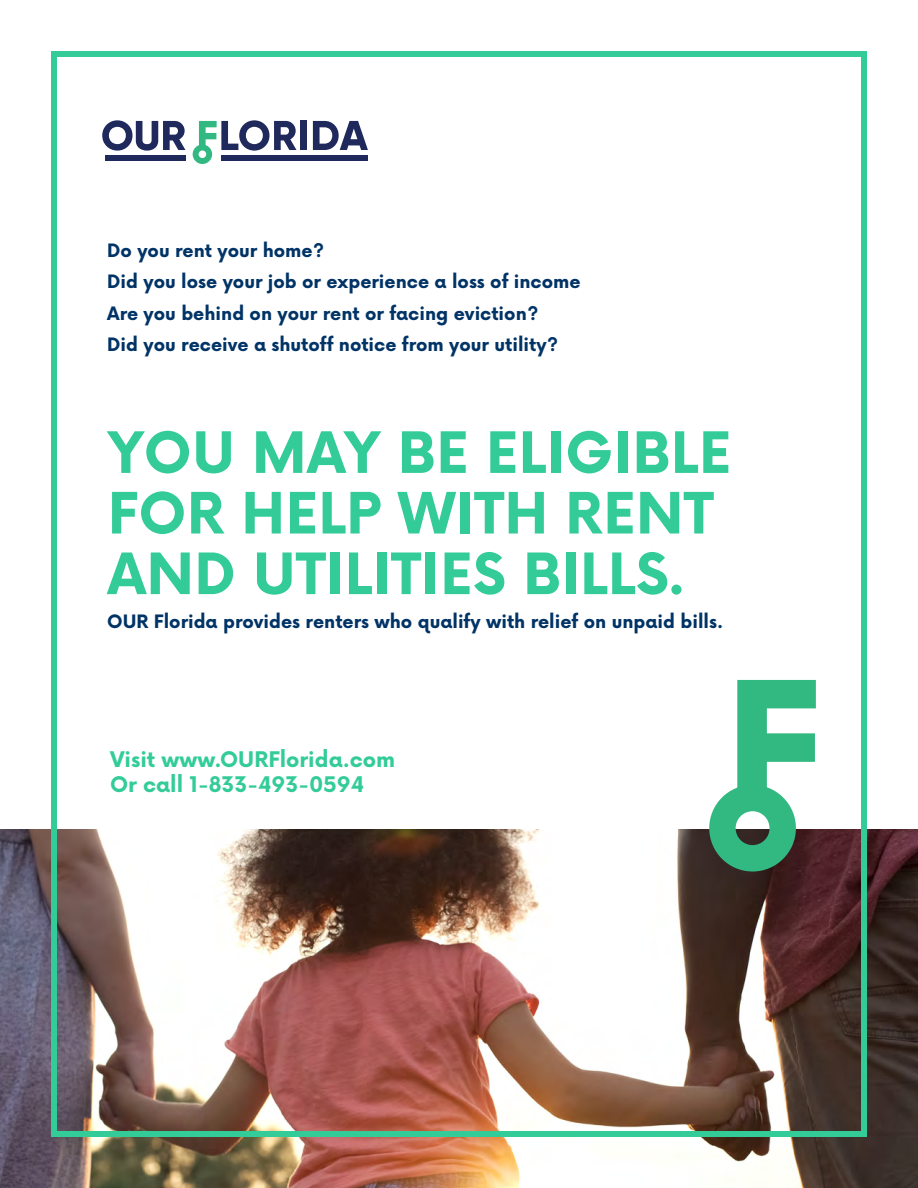
<style>
.page{position:relative;width:918px;height:1188px;background:#fff}
.page>*{position:absolute;margin:0;border:0;box-sizing:border-box;transform-origin:0 0}
.t1{font:700 55.5px/60.6px "Now";letter-spacing:.01em;color:#3c9}
.t2{font:700 21px/25.2px "Now";color:#3c9}
.t3{font:700 18px/30.6px "Now";color:#036}
</style>
<div class="page">
<img style="left:0;top:829px;width:918px;height:359px">
<svg style="left:102px;top:120px;width:83px;height:31px"></svg>
<svg style="left:193px;top:120px;width:103px;height:44px"></svg>
<div style="left:300px;top:121px;width:7px;height:29px;background:#20295c"></div>
<svg style="left:313px;top:121px;width:55px;height:29px"></svg>
<div style="left:105px;top:155px;width:80px;height:6px;background:#20295c"></div>
<div style="left:221px;top:155px;width:147px;height:6px;background:#20295c"></div>
<svg style="left:709px;top:680px;width:107px;height:192px"></svg>
<div style="left:51px;top:51px;width:816px;height:1086px;border:6px solid #3c9"></div>
<p class="t3" style="left:107px;top:235px;width:475px">Do you rent your home?<br>Did you lose your job or experience a loss of income</p>
<p class="t3" style="left:107px;top:298px;width:453px">Are you behind on your rent or facing eviction?<br>Did you receive a shutoff notice from your utility?</p>
<p class="t1" style="left:108px;top:421px;width:625px">YOU MAY BE ELIGIBLE<br>FOR HELP WITH RENT<br>AND UTILITIES BILLS.</p>
<p class="t3" style="left:107px;top:605px;width:617px">OUR Florida provides renters who qualify with relief on unpaid bills.</p>
<p class="t2" style="left:110px;top:746px;width:287px">Visit www.OURFlorida.com<br>Or call 1-833-493-0594</p>
</div>
